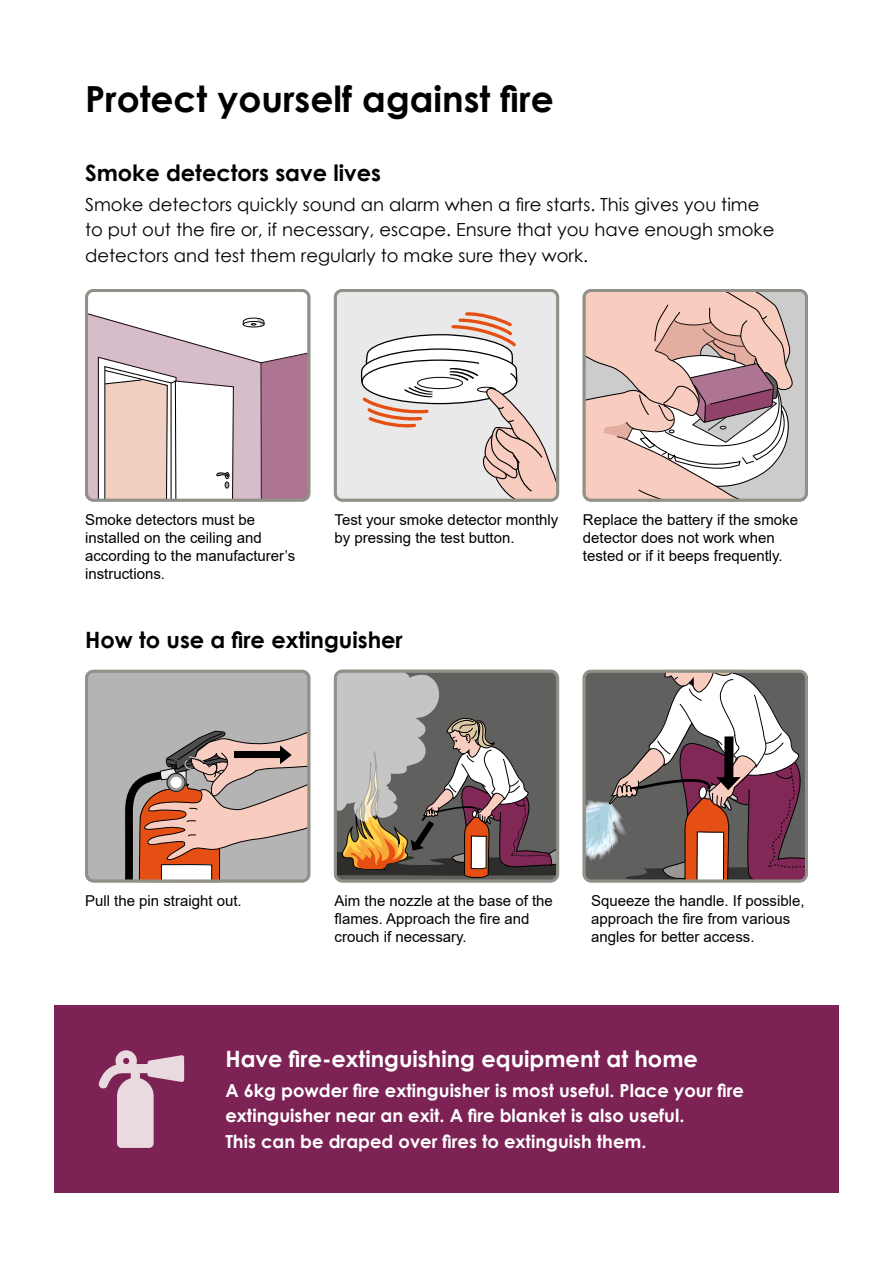
<style>
.page{position:relative;width:893px;height:1263px;background:#fff}
.page>*{position:absolute;margin:0;border:0;box-sizing:border-box;transform-origin:0 0}
.Rubrik_H2{font:700 36px "Century Gothic";color:#000}
.Rubrik_H3{font:700 22.5px "Century Gothic";color:#000}
.Rubrik_H3-2{font:700 22.5px "Century Gothic";color:#fff}
.Ingress{font:18px/25.5px "Century Gothic";color:#000}
.Ingress-2{font:700 18px/25.5px "Century Gothic";color:#fff}
.Bildtext{font:15px/18px "Arial";color:#000}
</style>
<div class="page">
<div style="left:54px;top:1005px;width:785px;height:188px;background:#7d2254"></div>
<svg style="left:89px;top:293px;width:217px;height:205px"></svg>
<div style="left:85px;top:289px;width:225px;height:213px;border:3px solid #909188;border-radius:7px"></div>
<svg style="left:338px;top:293px;width:217px;height:205px"></svg>
<div style="left:334px;top:289px;width:225px;height:213px;border:3px solid #909188;border-radius:7px"></div>
<svg style="left:587px;top:293px;width:217px;height:205px;background:#ddbfbb"></svg>
<div style="left:583px;top:289px;width:225px;height:213px;border:3px solid #909188;border-radius:7px"></div>
<svg style="left:89px;top:671px;width:221px;height:211px;background:#b8a59f"></svg>
<div style="left:85px;top:670px;width:225px;height:212px;border:3px solid #909188;border-radius:7px"></div>
<svg style="left:335px;top:674px;width:223px;height:208px;background:#8b7e7a"></svg>
<div style="left:334px;top:670px;width:225px;height:212px;border:3px solid #909188;border-radius:7px"></div>
<svg style="left:583px;top:671px;width:221px;height:211px"></svg>
<div style="left:583px;top:670px;width:225px;height:212px;border:3px solid #909188;border-radius:7px"></div>
<svg style="left:99px;top:1050px;width:85px;height:98px"></svg>
<h1 class="Rubrik_H2" style="left:85px;top:72px;width:470px">Protect yourself against fire</h1>
<h1 class="Rubrik_H3" style="left:85px;top:156px;width:298px">Smoke detectors save lives</h1>
<p class="Ingress" style="left:85px;top:191px;width:691px">Smoke detectors quickly sound an alarm when a fire starts. This gives you time to put out the fire or, if necessary, escape. Ensure that you have enough smoke detectors and test them regularly to make sure they work.</p>
<p class="Bildtext" style="left:85px;top:511px;width:212px">Smoke detectors must be installed on the ceiling and according to the manufacturer’s instructions.</p>
<p class="Bildtext" style="left:334px;top:511px;width:225px">Test your smoke detector monthly by pressing the test button.</p>
<p class="Bildtext" style="left:583px;top:511px;width:217px">Replace the battery if the smoke detector does not work when tested or if it beeps frequently.</p>
<h1 class="Rubrik_H3" style="left:85px;top:623px;width:319px">How to use a fire extinguisher</h1>
<p class="Bildtext" style="left:85px;top:892px;width:158px">Pull the pin straight out.</p>
<p class="Bildtext" style="left:334px;top:892px;width:220px">Aim the nozzle at the base of the flames. Approach the fire and crouch if necessary.</p>
<p class="Bildtext" style="left:591px;top:892px;width:215px">Squeeze the handle. If possible, approach the fire from various angles for better access.</p>
<h1 class="Rubrik_H3-2" style="left:225px;top:1042px;width:474px">Have fire-extinguishing equipment at home</h1>
<p class="Ingress-2" style="left:225px;top:1077px;width:520px">A 6kg powder fire extinguisher is most useful. Place your fire extinguisher near an exit. A fire blanket is also useful.<br>This can be draped over fires to extinguish them.</p>
</div>
